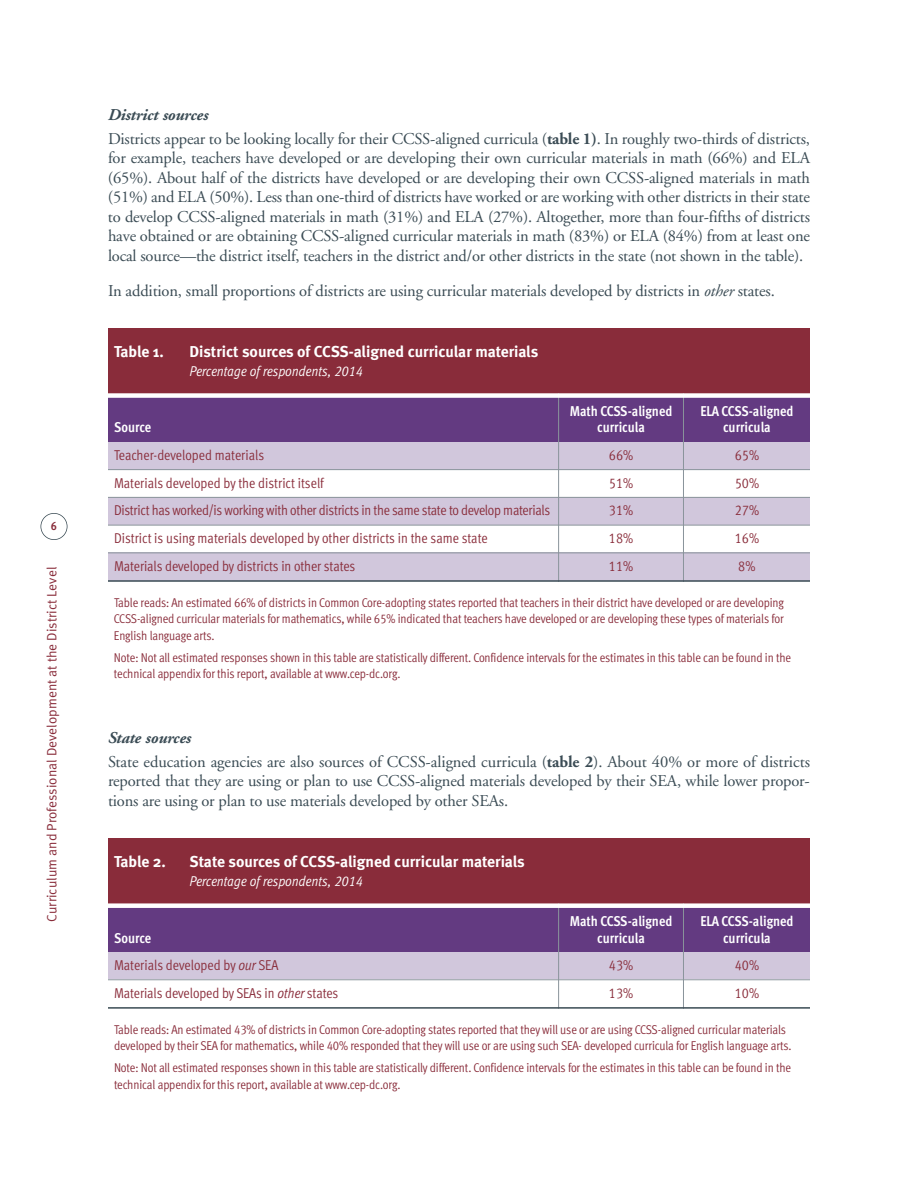
<style>
.page{position:relative;width:918px;height:1188px;background:#fff}
.page>*{position:absolute;margin:0;border:0;box-sizing:border-box;transform-origin:0 0}
.t1{font:16.5px/19.5px "Adobe Garamond";letter-spacing:-.01em;color:#3a4b54}
.t2{font:700 15.75px "Meta";color:#fff}
.t3{font:14.25px "Meta Cond Normal LF";letter-spacing:-.005em;color:#892c3a}
.t4{font:14.25px/16.5px "Meta Cond Bold LF";color:#fff;text-align:center}
.t5{font:italic 14.25px "Meta Cond Normal Lf";letter-spacing:-.005em;color:#fff}
.t6{font:13.5px "Meta Normal CE";letter-spacing:.005em;color:#892c3a}
.t7{font:12.75px/16.5px "Meta Cond Normal LF";letter-spacing:-.01em;color:#892c3a}
.t8{font:700 12px "Meta Cond";color:#892c3a}
.s1{font-weight:700;font-style:italic}
.s2{font-weight:700}
.s3{font-style:italic}
.s4{font-family:"Meta Cond Normal Lf";font-style:italic}
</style>
<div class="page">
<div style="left:40px;top:513px;width:28px;height:27px;border:2px solid #3a4b54;border-radius:50%"></div>
<div style="left:108px;top:329px;width:702px;height:67px;background:#892c3a"></div>
<div style="left:108px;top:396px;width:451px;height:46px;background:#633a81"></div>
<div style="left:559px;top:396px;width:124px;height:46px;background:#633a81"></div>
<div style="left:683px;top:396px;width:127px;height:46px;background:#633a81"></div>
<div style="left:108px;top:442px;width:451px;height:28px;background:#d1c7dc"></div>
<div style="left:559px;top:442px;width:124px;height:28px;background:#d1c7dc"></div>
<div style="left:683px;top:442px;width:127px;height:28px;background:#d1c7dc"></div>
<div style="left:108px;top:497px;width:451px;height:28px;background:#d1c7dc"></div>
<div style="left:559px;top:497px;width:124px;height:28px;background:#d1c7dc"></div>
<div style="left:683px;top:497px;width:127px;height:28px;background:#d1c7dc"></div>
<div style="left:108px;top:553px;width:451px;height:28px;background:#d1c7dc"></div>
<div style="left:559px;top:553px;width:124px;height:28px;background:#d1c7dc"></div>
<div style="left:683px;top:553px;width:127px;height:28px;background:#d1c7dc"></div>
<hr style="left:558px;top:393px;width:1px;height:189px;background:#8a949b">
<hr style="left:683px;top:393px;width:1px;height:189px;background:#8a949b">
<div style="left:108px;top:393px;width:702px;height:5px;background:#fff"></div>
<hr style="left:108px;top:469px;width:702px;height:1px;background:#8a949b">
<hr style="left:108px;top:497px;width:702px;height:1px;background:#8a949b">
<hr style="left:108px;top:525px;width:702px;height:1px;background:#8a949b">
<hr style="left:108px;top:553px;width:702px;height:1px;background:#8a949b">
<hr style="left:108px;top:580px;width:702px;height:2px;background:#3a4b54">
<div style="left:108px;top:839px;width:702px;height:67px;background:#892c3a"></div>
<div style="left:108px;top:906px;width:451px;height:46px;background:#633a81"></div>
<div style="left:559px;top:906px;width:124px;height:46px;background:#633a81"></div>
<div style="left:683px;top:906px;width:127px;height:46px;background:#633a81"></div>
<div style="left:108px;top:952px;width:451px;height:28px;background:#d1c7dc"></div>
<div style="left:559px;top:952px;width:124px;height:28px;background:#d1c7dc"></div>
<div style="left:683px;top:952px;width:127px;height:28px;background:#d1c7dc"></div>
<hr style="left:558px;top:903px;width:1px;height:106px;background:#8a949b">
<hr style="left:683px;top:903px;width:1px;height:106px;background:#8a949b">
<div style="left:108px;top:903px;width:702px;height:5px;background:#fff"></div>
<hr style="left:108px;top:979px;width:702px;height:1px;background:#8a949b">
<hr style="left:108px;top:1007px;width:702px;height:2px;background:#3a4b54">
<p class="t8" style="left:51px;top:521px;width:8px">6</p>
<p class="t6" style="left:44px;top:922px;width:356px;rotate:-90deg">Curriculum and Professional Development at the District Level</p>
<p class="t1" style="left:108px;top:104px;width:704px;line-height:23.9px"><span class="s1">District sources<br></span>Districts appear to be looking locally for their CCSS-aligned curricula (<span class="s2">table 1)</span>. In roughly two-thirds of districts,</p>
<p class="t1" style="left:108px;top:150px;width:704px;text-align:justify">for example, teachers have developed or are developing their own curricular materials in math (66%) and ELA (65%). About half of the districts have developed or are developing their own CCSS-aligned materials in math (51%) and ELA (50%). Less than one-third of districts have worked or are working with other districts in their state to develop CCSS-aligned materials in math (31%) and ELA (27%). Altogether, more than four-fifths of districts have obtained or are obtaining CCSS-aligned curricular materials in math (83%) or ELA (84%) from at least one local source—the district itself, teachers in the district and/or other districts in the state (not shown in the table).</p>
<p class="t1" style="left:108px;top:283px;width:668px">In addition, small proportions of districts are using curricular materials developed by districts in <span class="s3">other</span> states.</p>
<p class="t2" style="left:114px;top:346px;width:51px">Table 1.</p>
<p class="t2" style="left:190px;top:346px;width:350px">District sources of CCSS-aligned curricular materials</p>
<p class="t5" style="left:190px;top:366px;width:175px">Percentage of respondents, 2014</p>
<p class="t4" style="left:114px;top:420px;width:39px">Source</p>
<p class="t4" style="left:570px;top:404px;width:104px">Math CCSS-aligned curricula</p>
<p class="t4" style="left:700px;top:404px;width:95px">ELA CCSS-aligned curricula</p>
<p class="t3" style="left:114px;top:449px;width:152px">Teacher-developed materials</p>
<p class="t3" style="left:609px;top:449px;width:26px">66%</p>
<p class="t3" style="left:735px;top:449px;width:26px">65%</p>
<p class="t3" style="left:114px;top:477px;width:211px">Materials developed by the district itself</p>
<p class="t3" style="left:609px;top:477px;width:26px">51%</p>
<p class="t3" style="left:735px;top:477px;width:26px">50%</p>
<p class="t3" style="left:114px;top:505px;width:438px">District has worked/is working with other districts in the same state to develop materials</p>
<p class="t3" style="left:609px;top:505px;width:26px">31%</p>
<p class="t3" style="left:735px;top:505px;width:26px">27%</p>
<p class="t3" style="left:114px;top:533px;width:375px">District is using materials developed by other districts in the same state</p>
<p class="t3" style="left:609px;top:533px;width:26px">18%</p>
<p class="t3" style="left:735px;top:533px;width:26px">16%</p>
<p class="t3" style="left:114px;top:560px;width:243px">Materials developed by districts in other states</p>
<p class="t3" style="left:609px;top:560px;width:26px">11%</p>
<p class="t3" style="left:738px;top:560px;width:19px">8%</p>
<p class="t7" style="left:114px;top:595px;width:671px;text-align:justify">Table reads: An estimated 66% of districts in Common Core-adopting states reported that teachers in their district have developed or are developing CCSS-aligned curricular materials for mathematics, while 65% indicated that teachers have developed or are developing these types of materials for English language arts.</p>
<p class="t7" style="left:114px;top:650px;width:679px">Note: Not all estimated responses shown in this table are statistically different. Confidence intervals for the estimates in this table can be found in the technical appendix for this report, available at www.cep-dc.org.</p>
<p class="t1" style="left:108px;top:727px;width:704px;line-height:23.9px"><span class="s1">State sources<br></span>State education agencies are also sources of CCSS-aligned curricula (<span class="s2">table 2</span>). About 40% or more of districts</p>
<p class="t1" style="left:108px;top:773px;width:703px">reported that they are using or plan to use CCSS-aligned materials developed by their SEA, while lower propor&shy;tions are using or plan to use materials developed by other SEAs.</p>
<p class="t2" style="left:114px;top:856px;width:53px">Table 2.</p>
<p class="t2" style="left:190px;top:856px;width:337px">State sources of CCSS-aligned curricular materials</p>
<p class="t5" style="left:190px;top:876px;width:175px">Percentage of respondents, 2014</p>
<p class="t4" style="left:114px;top:931px;width:39px">Source</p>
<p class="t4" style="left:570px;top:914px;width:104px">Math CCSS-aligned curricula</p>
<p class="t4" style="left:700px;top:914px;width:95px">ELA CCSS-aligned curricula</p>
<p class="t3" style="left:114px;top:960px;width:166px">Materials developed by <span class="s4">our</span> SEA</p>
<p class="t3" style="left:609px;top:960px;width:26px">43%</p>
<p class="t3" style="left:735px;top:960px;width:26px">40%</p>
<p class="t3" style="left:114px;top:987px;width:226px">Materials developed by SEAs in <span class="s4">other</span> states</p>
<p class="t3" style="left:609px;top:987px;width:26px">13%</p>
<p class="t3" style="left:735px;top:987px;width:26px">10%</p>
<p class="t7" style="left:114px;top:1022px;width:679px">Table reads: An estimated 43% of districts in Common Core-adopting states reported that they will use or are using CCSS-aligned curricular materials developed by their SEA for mathematics, while 40% responded that they will use or are using such SEA- developed curricula for English language arts.</p>
<p class="t7" style="left:114px;top:1060px;width:679px">Note: Not all estimated responses shown in this table are statistically different. Confidence intervals for the estimates in this table can be found in the technical appendix for this report, available at www.cep-dc.org.</p>
</div>
